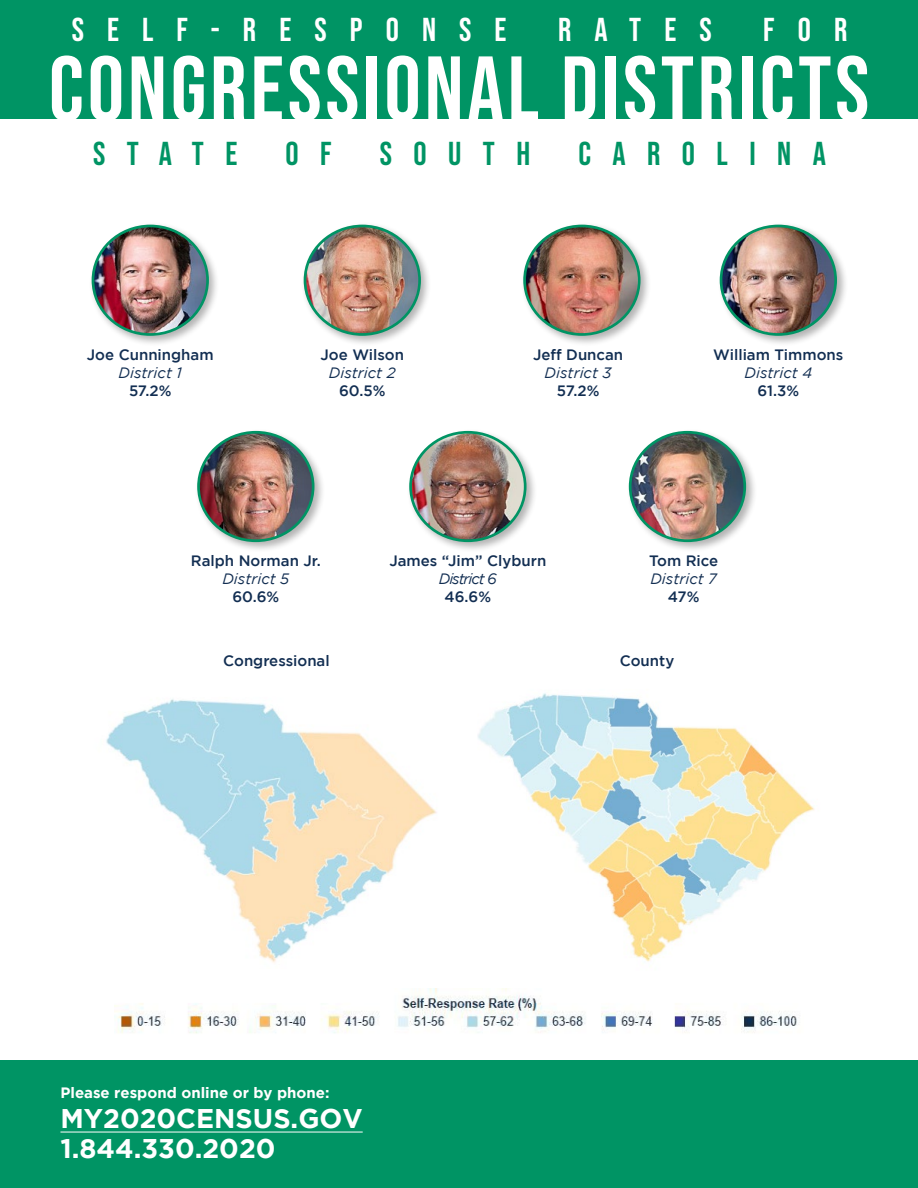
<style>
.page{position:relative;width:918px;height:1188px;background:#fff}
.page>*{position:absolute;margin:0;border:0;box-sizing:border-box;transform-origin:0 0}
.t1{font:91.5px "Bebas Neue";letter-spacing:.04em;color:#fff}
.t2{font:33px "Bebas Neue";letter-spacing:.7em;color:#fff}
.t3{font:33px "Bebas Neue";letter-spacing:.65em;color:#009464}
.t4{font:700 27px/30px "Gotham";color:#fff}
.t5{font:500 15px "Gotham";color:#122e52}
.t6{font:italic 15px "Gotham";color:#122e52}
.t7{font:700 15px "Gotham";color:#fff}
.t8{font:italic 15px "Gotham";letter-spacing:-.07em;color:#122e52}
</style>
<div class="page">
<img style="left:106px;top:699px;width:331px;height:264px">
<div style="left:0;top:1061px;width:918px;height:127px;background:#009464"></div>
<div style="left:0;top:0;width:918px;height:119px;background:#009464"></div>
<hr style="left:60px;top:1132px;width:303px;height:1px;background:#fff">
<div style="left:89px;top:222px;width:131px;height:125px;background:#000;opacity:.3"></div>
<img style="left:93px;top:226px;width:115px;height:108px">
<div style="left:92px;top:225px;width:117px;height:111px;border:3px solid #009464;border-radius:50%"></div>
<div style="left:301px;top:222px;width:131px;height:125px;background:#000;opacity:.3"></div>
<img style="left:305px;top:226px;width:115px;height:108px">
<div style="left:304px;top:225px;width:117px;height:111px;border:3px solid #009464;border-radius:50%"></div>
<div style="left:521px;top:222px;width:131px;height:125px;background:#000;opacity:.3"></div>
<img style="left:525px;top:226px;width:113px;height:108px">
<div style="left:523px;top:225px;width:118px;height:111px;border:3px solid #009464;border-radius:50%"></div>
<div style="left:717px;top:222px;width:131px;height:125px;background:#000;opacity:.3"></div>
<img style="left:721px;top:226px;width:115px;height:108px">
<div style="left:720px;top:225px;width:117px;height:111px;border:3px solid #009464;border-radius:50%"></div>
<div style="left:194px;top:428px;width:132px;height:125px;background:#000;opacity:.3"></div>
<img style="left:199px;top:432px;width:114px;height:109px">
<div style="left:197px;top:431px;width:117px;height:111px;border:3px solid #009464;border-radius:50%"></div>
<div style="left:407px;top:428px;width:131px;height:125px;background:#000;opacity:.3"></div>
<img style="left:411px;top:432px;width:114px;height:109px">
<div style="left:409px;top:431px;width:118px;height:111px;border:3px solid #009464;border-radius:50%"></div>
<div style="left:626px;top:428px;width:131px;height:125px;background:#000;opacity:.3"></div>
<img style="left:630px;top:432px;width:115px;height:109px">
<div style="left:629px;top:431px;width:117px;height:111px;border:3px solid #009464;border-radius:50%"></div>
<img style="left:478px;top:693px;width:336px;height:269px">
<img style="left:115px;top:988px;width:682px;height:46px">
<h2 class="t2" style="left:72px;top:11px;width:436px">SELF-RESPONSE</h2>
<h2 class="t2" style="left:558px;top:11px;width:155px">RATES</h2>
<h2 class="t2" style="left:763px;top:11px;width:86px">FOR</h2>
<h1 class="t1" style="left:49px;top:37px;width:822px">CONGRESSIONAL DISTRICTS</h1>
<h2 class="t3" style="left:93px;top:135px;width:146px">STATE</h2>
<h2 class="t3" style="left:286px;top:135px;width:48px">O F</h2>
<h2 class="t3" style="left:380px;top:135px;width:152px">SOUTH</h2>
<h2 class="t3" style="left:578px;top:135px;width:249px">CAROLINA</h2>
<p class="t5" style="left:87px;top:346px;width:128px">Joe Cunningham</p>
<p class="t6" style="left:119px;top:364px;width:65px">District 1</p>
<p class="t5" style="left:129px;top:382px;width:44px">57.2%</p>
<p class="t5" style="left:321px;top:346px;width:85px">Joe Wilson</p>
<p class="t6" style="left:329px;top:364px;width:68px">District 2</p>
<p class="t5" style="left:339px;top:382px;width:48px">60.5%</p>
<p class="t5" style="left:533px;top:346px;width:92px">Jeff Duncan</p>
<p class="t6" style="left:545px;top:364px;width:69px">District 3</p>
<p class="t5" style="left:557px;top:382px;width:44px">57.2%</p>
<p class="t5" style="left:713px;top:346px;width:132px">William Timmons</p>
<p class="t6" style="left:745px;top:364px;width:69px">District 4</p>
<p class="t5" style="left:758px;top:382px;width:43px">61.3%</p>
<p class="t5" style="left:191px;top:552px;width:131px">Ralph Norman Jr.</p>
<p class="t6" style="left:222px;top:571px;width:68px">District 5</p>
<p class="t5" style="left:232px;top:588px;width:49px">60.6%</p>
<p class="t5" style="left:389px;top:552px;width:158px">James “Jim” Clyburn</p>
<p class="t8" style="left:439px;top:571px;width:60px">District 6</p>
<p class="t5" style="left:445px;top:588px;width:48px">46.6%</p>
<p class="t5" style="left:649px;top:552px;width:71px">Tom Rice</p>
<p class="t6" style="left:650px;top:571px;width:68px">District 7</p>
<p class="t5" style="left:668px;top:588px;width:33px">47%</p>
<p class="t5" style="left:223px;top:653px;width:108px">Congressional</p>
<p class="t5" style="left:620px;top:653px;width:56px">County</p>
<p class="t7" style="left:60px;top:1084px;width:271px">Please respond online or by phone:</p>
<h3 class="t4" style="left:60px;top:1103px;width:304px">MY2020CENSUS.GOV<br>1.844.330.2020</h3>
</div>
